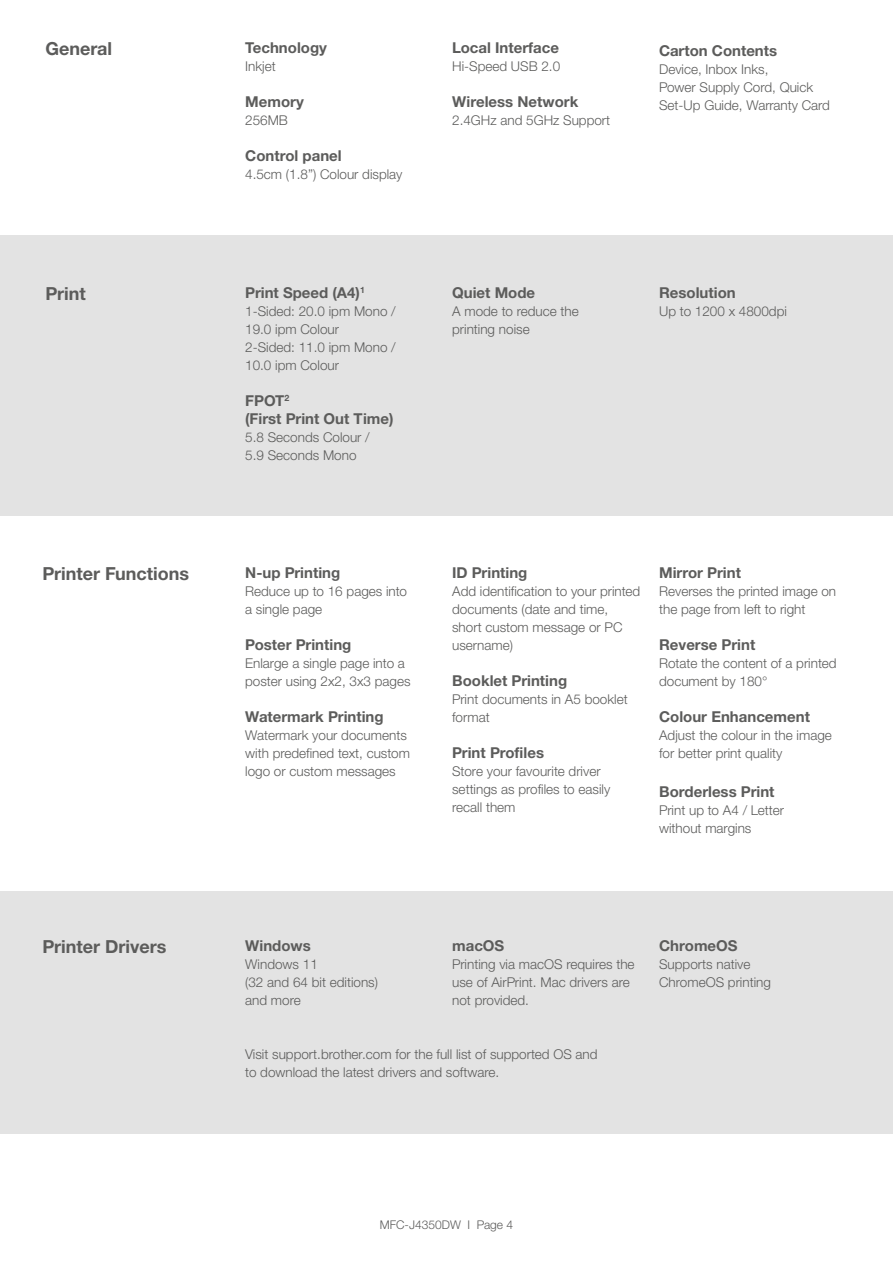
<style>
.page{position:relative;width:893px;height:1263px;background:#fff}
.page>*{position:absolute;margin:0;border:0;box-sizing:border-box;transform-origin:0 0}
.t1{font:700 18px "Helvetica Neue LTW1 G";color:#5c5c5b}
.t2{font:700 15px/18px "Helvetica Neue LTW1 G";color:#5c5c5b}
.t3{font:300 13.5px/18px "Helvetica Neue LTW1 G";color:#5c5c5b}
.t4{font:300 12px "Helvetica Neue LTW1 G";color:#5c5c5b}
</style>
<div class="page">
<div style="left:0;top:891px;width:893px;height:243px;background:#e3e3e3"></div>
<div style="left:0;top:235px;width:893px;height:281px;background:#e3e3e3"></div>
<h1 class="t1" style="left:45px;top:38px;width:68px">General</h1>
<p class="t2" style="left:245px;top:39px;width:83px">Technology</p>
<p class="t3" style="left:245px;top:57px;width:32px">Inkjet</p>
<p class="t2" style="left:245px;top:93px;width:60px">Memory</p>
<p class="t3" style="left:245px;top:111px;width:44px">256MB</p>
<p class="t2" style="left:245px;top:147px;width:98px">Control panel</p>
<p class="t3" style="left:245px;top:165px;width:159px">4.5cm (1.8”) Colour display</p>
<h1 class="t1" style="left:45px;top:283px;width:42px">Print</h1>
<p class="t2" style="left:245px;top:284px;width:121px">Print Speed (A4)<sup>1</sup></p>
<p class="t3" style="left:245px;top:302px;width:152px">1-Sided: 20.0 ipm Mono /<br>19.0 ipm Colour<br>2-Sided: 11.0 ipm Mono /<br>10.0 ipm Colour</p>
<p class="t2" style="left:245px;top:392px;width:150px">FPOT<sup>2<br></sup>(First Print Out Time)</p>
<p class="t3" style="left:245px;top:428px;width:126px">5.8 Seconds Colour /<br>5.9 Seconds Mono</p>
<p class="t2" style="left:452px;top:39px;width:108px">Local Interface</p>
<p class="t3" style="left:452px;top:57px;width:110px">Hi-Speed USB 2.0</p>
<p class="t2" style="left:452px;top:93px;width:128px">Wireless Network</p>
<p class="t3" style="left:452px;top:111px;width:160px">2.4GHz and 5GHz Support</p>
<p class="t2" style="left:452px;top:284px;width:85px">Quiet Mode</p>
<p class="t3" style="left:452px;top:302px;width:128px">A mode to reduce the printing noise</p>
<p class="t2" style="left:659px;top:42px;width:120px">Carton Contents</p>
<p class="t3" style="left:659px;top:61px;width:172px">Device, Inbox Inks,<br>Power Supply Cord, Quick<br>Set-Up Guide, Warranty Card</p>
<p class="t2" style="left:659px;top:284px;width:78px">Resolution</p>
<p class="t3" style="left:659px;top:302px;width:129px">Up to 1200 x 4800dpi</p>
<h1 class="t1" style="left:43px;top:563px;width:148px">Printer Functions</h1>
<p class="t2" style="left:452px;top:564px;width:77px">ID Printing</p>
<p class="t3" style="left:452px;top:582px;width:190px">Add identification to your printed documents (date and time, short custom message or PC username)</p>
<p class="t2" style="left:452px;top:672px;width:117px">Booklet Printing</p>
<p class="t3" style="left:452px;top:690px;width:177px">Print documents in A5 booklet format</p>
<p class="t2" style="left:452px;top:744px;width:93px">Print Profiles</p>
<p class="t3" style="left:452px;top:762px;width:160px">Store your favourite driver settings as profiles to easily recall them</p>
<p class="t2" style="left:245px;top:564px;width:97px">N-up Printing</p>
<p class="t3" style="left:245px;top:582px;width:163px">Reduce up to 16 pages into a single page</p>
<p class="t2" style="left:245px;top:636px;width:108px">Poster Printing</p>
<p class="t3" style="left:245px;top:654px;width:167px">Enlarge a single page into a poster using 2x2, 3x3 pages</p>
<p class="t2" style="left:245px;top:708px;width:140px">Watermark Printing</p>
<p class="t3" style="left:245px;top:726px;width:166px">Watermark your documents with predefined text, custom logo or custom messages</p>
<p class="t2" style="left:659px;top:564px;width:83px">Mirror Print</p>
<p class="t3" style="left:659px;top:582px;width:179px">Reverses the printed image on the page from left to right</p>
<p class="t2" style="left:659px;top:636px;width:98px">Reverse Print</p>
<p class="t3" style="left:659px;top:654px;width:179px">Rotate the content of a printed document by 180°</p>
<p class="t2" style="left:659px;top:708px;width:152px">Colour Enhancement</p>
<p class="t3" style="left:659px;top:726px;width:174px">Adjust the colour in the image for better print quality</p>
<p class="t2" style="left:659px;top:783px;width:117px">Borderless Print</p>
<p class="t3" style="left:659px;top:801px;width:126px">Print up to A4 / Letter without margins</p>
<h1 class="t1" style="left:43px;top:936px;width:125px">Printer Drivers</h1>
<p class="t2" style="left:245px;top:936px;width:67px">Windows</p>
<p class="t3" style="left:245px;top:955px;width:134px">Windows 11<br>(32 and 64 bit editions) and more</p>
<p class="t2" style="left:452px;top:936px;width:54px">macOS</p>
<p class="t3" style="left:452px;top:955px;width:184px">Printing via macOS requires the use of AirPrint. Mac drivers are not provided.</p>
<p class="t3" style="left:245px;top:1045px;width:354px">Visit support.brother.com for the full list of supported OS and to download the latest drivers and software.</p>
<p class="t2" style="left:659px;top:936px;width:80px">ChromeOS</p>
<p class="t3" style="left:659px;top:955px;width:113px">Supports native<br>ChromeOS printing</p>
<p class="t4" style="left:380px;top:1217px;width:135px">MFC-J4350DW I Page 4</p>
</div>
